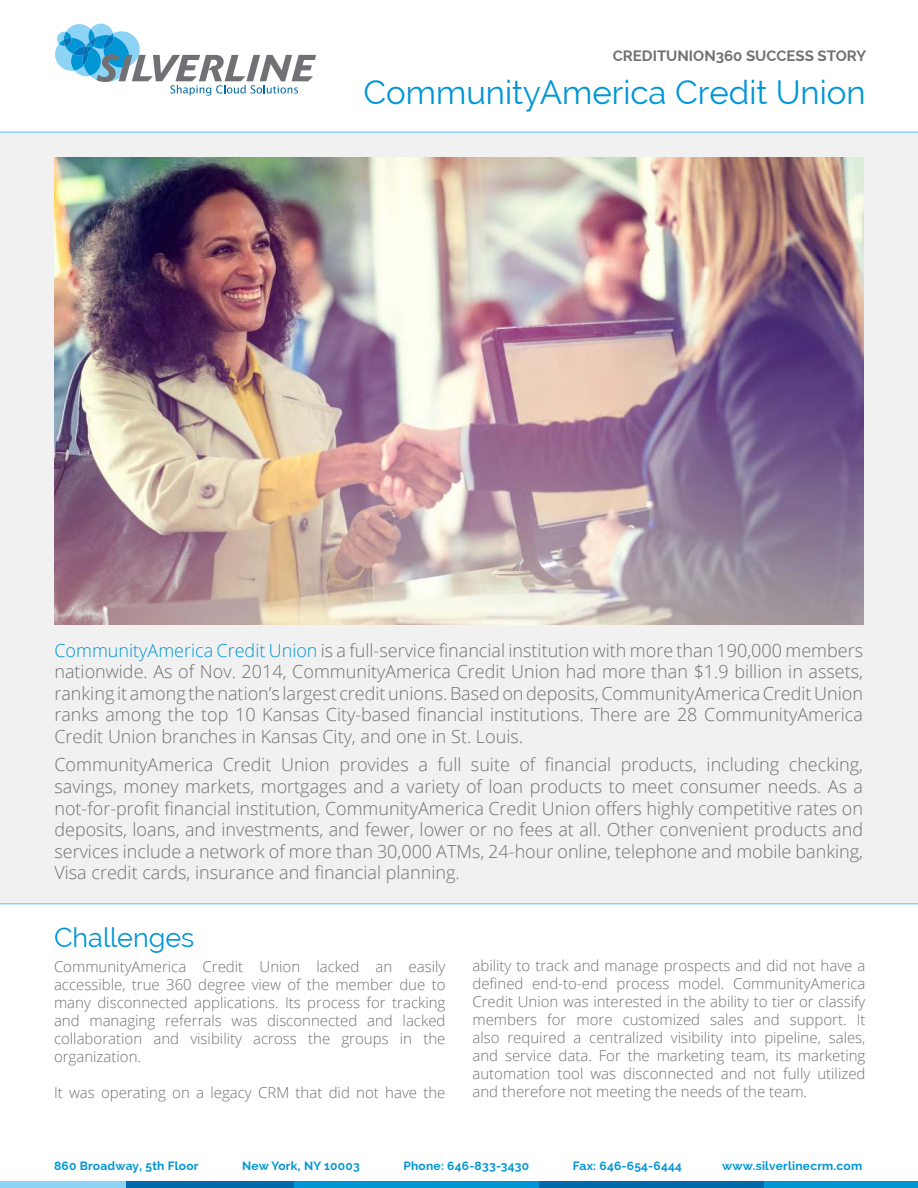
<style>
.page{position:relative;width:918px;height:1188px;background:#fff}
.page>*{position:absolute;margin:0;border:0;box-sizing:border-box;transform-origin:0 0}
.t1{font:33px "Raleway";color:#0096d6}
.t2{font:27px "Raleway";color:#0096d6}
.t3{font:300 18px/21.6px "Open Sans";color:#717074;text-align:justify}
.t4{font:300 15px/18px "Open Sans";color:#717074;text-align:justify}
.t5{font:700 15px "Raleway";color:#717074}
.t6{font:700 12px "Raleway";letter-spacing:.02em;color:#0096d6}
.s1{color:#0096d6}
</style>
<div class="page">
<svg style="left:55px;top:24px;width:261px;height:72px"></svg>
<div style="left:674px;top:1182px;width:244px;height:6px;background:#0096d6"></div>
<div style="left:520px;top:1182px;width:244px;height:6px;background:#0069aa"></div>
<div style="left:0;top:1182px;width:127px;height:6px;background:#8cd3f5"></div>
<div style="left:127px;top:1182px;width:168px;height:6px;background:#0069aa"></div>
<div style="left:294px;top:1182px;width:244px;height:6px;background:#0096d6"></div>
<div style="left:0;top:131px;width:918px;height:773px;background:#f1f1f1"></div>
<img style="left:55px;top:158px;width:809px;height:466px">
<p class="t5" style="left:613px;top:50px;width:255px">CREDITUNION360 SUCCESS STORY</p>
<h1 class="t1" style="left:364px;top:80px;width:503px">CommunityAmerica Credit Union</h1>
<p class="t3" style="left:54px;top:639px;width:810px"><span class="s1">CommunityAmerica Credit Union</span> is a full-service financial institution with more than 190,000 members nationwide. As of Nov. 2014, CommunityAmerica Credit Union had more than $1.9 billion in assets, ranking it among the nation’s largest credit unions. Based on deposits, CommunityAmerica Credit Union ranks among the top 10 Kansas City-based financial institutions. There are 28 CommunityAmerica Credit Union branches in Kansas City, and one in St. Louis.</p>
<p class="t3" style="left:54px;top:754px;width:810px">CommunityAmerica Credit Union provides a full suite of financial products, including checking, savings, money markets, mortgages and a variety of loan products to meet consumer needs. As a not-for-profit financial institution, CommunityAmerica Credit Union offers highly competitive rates on deposits, loans, and investments, and fewer, lower or no fees at all. Other convenient products and services include a network of more than 30,000 ATMs, 24-hour online, telephone and mobile banking, Visa credit cards, insurance and financial planning.</p>
<h2 class="t2" style="left:54px;top:928px;width:142px">Challenges</h2>
<p class="t4" style="left:54px;top:959px;width:393px">CommunityAmerica Credit Union lacked an easily accessible, true 360 degree view of the member due to many disconnected applications. Its process for tracking and managing referrals was disconnected and lacked collaboration and visibility across the groups in the organization.</p>
<p class="t4" style="left:54px;top:1083px;width:393px">It was operating on a legacy CRM that did not have the</p>
<p class="t4" style="left:472px;top:956px;width:395px">ability to track and manage prospects and did not have a defined end-to-end process model. CommunityAmerica Credit Union was interested in the ability to tier or classify members for more customized sales and support. It also required a centralized visibility into pipeline, sales, and service data. For the marketing team, its marketing automation tool was disconnected and not fully utilized and therefore not meeting the needs of the team.</p>
<p class="t6" style="left:54px;top:1161px;width:146px">860 Broadway, 5th Floor</p>
<p class="t6" style="left:242px;top:1161px;width:119px">New York, NY 10003</p>
<p class="t6" style="left:404px;top:1161px;width:127px">Phone: 646-833-3430</p>
<p class="t6" style="left:573px;top:1161px;width:110px">Fax: 646-654-6444</p>
<p class="t6" style="left:722px;top:1161px;width:142px">www.silverlinecrm.com</p>
</div>
